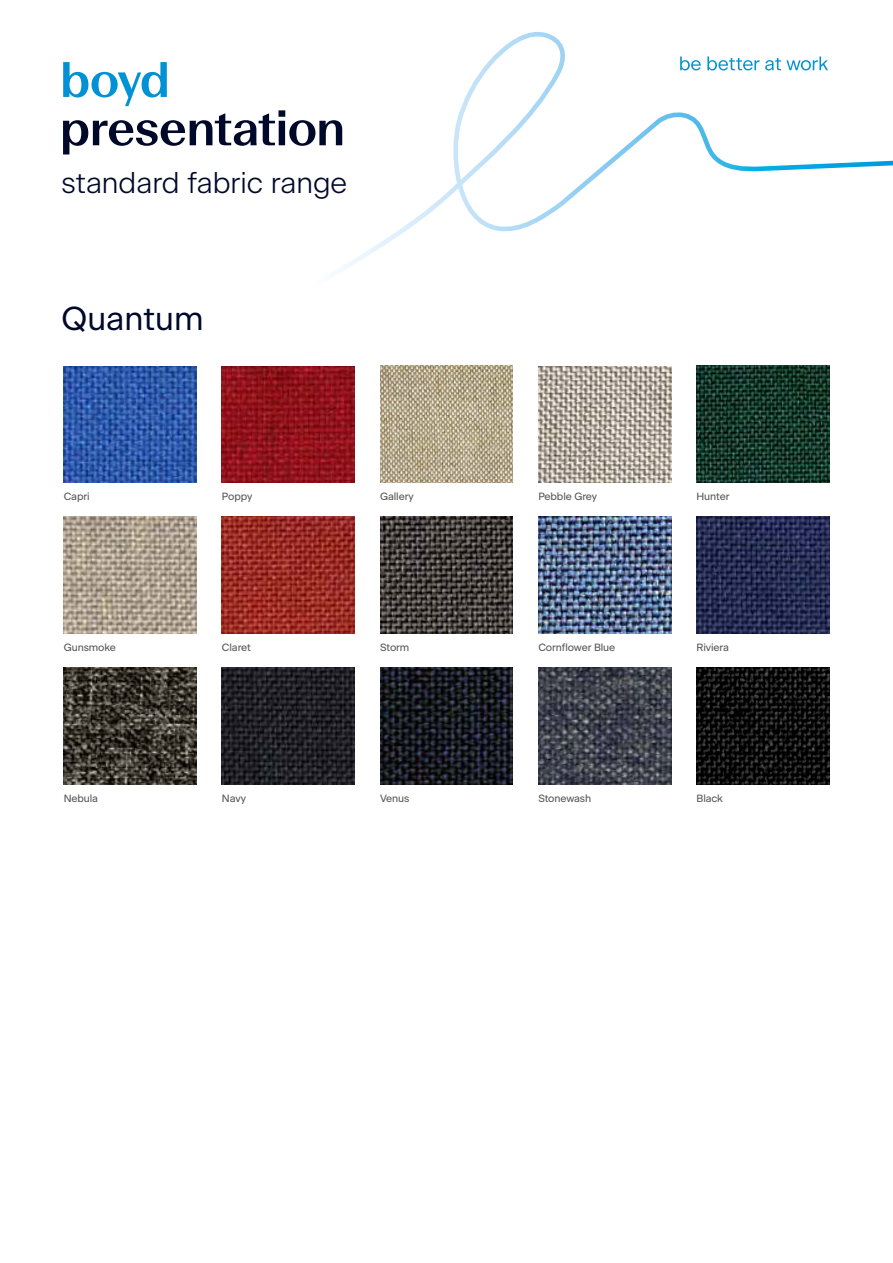
<style>
.page{position:relative;width:893px;height:1263px;background:#fff}
.page>*{position:absolute;margin:0;border:0;box-sizing:border-box;transform-origin:0 0}
.t1{font:33px "Beausite Classic Clear";color:#000929}
.t2{font:300 29.25px "Beausite Classic";color:#000929}
.t3{font:10.5px "Beausite Classic";letter-spacing:-.01em;color:#575756}
</style>
<div class="page">
<svg style="left:63px;top:62px;width:247px;height:92px"></svg>
<svg style="left:310px;top:32px;width:583px;height:242px"></svg>
<img style="left:64px;top:366px;width:132px;height:116px">
<img style="left:696px;top:517px;width:133px;height:117px">
<img style="left:696px;top:668px;width:133px;height:116px">
<img style="left:222px;top:367px;width:133px;height:116px">
<img style="left:64px;top:517px;width:132px;height:117px">
<img style="left:64px;top:668px;width:132px;height:116px">
<img style="left:380px;top:366px;width:133px;height:117px">
<img style="left:222px;top:517px;width:133px;height:117px">
<img style="left:222px;top:668px;width:133px;height:116px">
<img style="left:538px;top:366px;width:133px;height:116px">
<img style="left:380px;top:517px;width:133px;height:117px">
<img style="left:380px;top:668px;width:133px;height:116px">
<img style="left:696px;top:366px;width:133px;height:117px">
<img style="left:538px;top:517px;width:133px;height:117px">
<img style="left:538px;top:668px;width:133px;height:116px">
<h2 class="t2" style="left:62px;top:161px;width:287px">standard fabric range</h2>
<h1 class="t1" style="left:62px;top:293px;width:143px">Quantum</h1>
<p class="t3" style="left:64px;top:488px;width:27px">Capri</p>
<p class="t3" style="left:222px;top:488px;width:32px">Poppy</p>
<p class="t3" style="left:380px;top:488px;width:35px">Gallery</p>
<p class="t3" style="left:538px;top:488px;width:60px">Pebble Grey</p>
<p class="t3" style="left:696px;top:488px;width:34px">Hunter</p>
<p class="t3" style="left:64px;top:639px;width:53px">Gunsmoke</p>
<p class="t3" style="left:222px;top:639px;width:31px">Claret</p>
<p class="t3" style="left:380px;top:639px;width:31px">Storm</p>
<p class="t3" style="left:538px;top:639px;width:78px">Cornflower Blue</p>
<p class="t3" style="left:696px;top:639px;width:34px">Riviera</p>
<p class="t3" style="left:64px;top:790px;width:36px">Nebula</p>
<p class="t3" style="left:222px;top:790px;width:26px">Navy</p>
<p class="t3" style="left:380px;top:790px;width:31px">Venus</p>
<p class="t3" style="left:538px;top:790px;width:54px">Stonewash</p>
<p class="t3" style="left:696px;top:790px;width:28px">Black</p>
</div>
